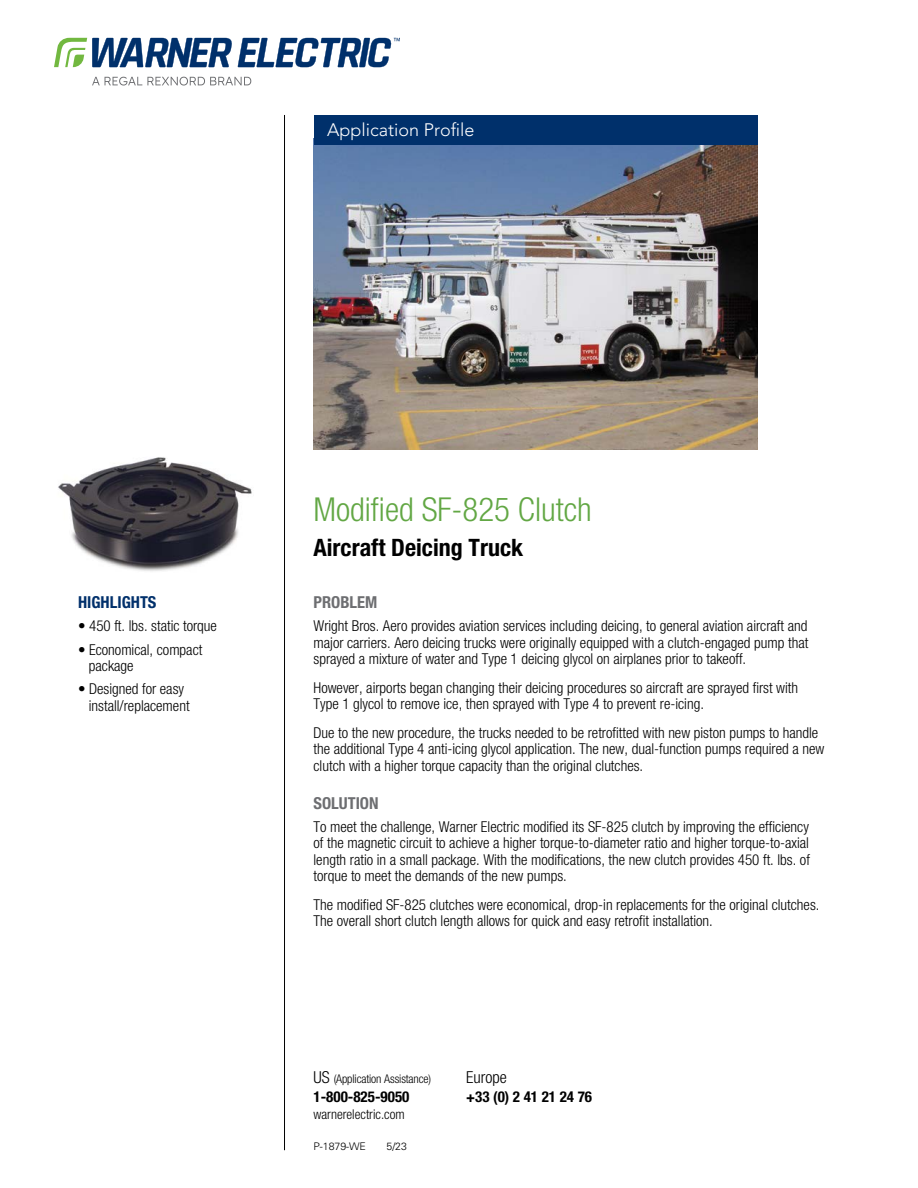
<style>
.page{position:relative;width:918px;height:1188px;background:#fff}
.page>*{position:absolute;margin:0;border:0;box-sizing:border-box;transform-origin:0 0}
.t1{font:300 condensed 33px "Helvetica Neue LT Std";color:#62a744}
.t2{font:700 condensed 24px "Helvetica Neue LT Std";color:#000}
.t3{font:300 18px "Avenir LT Std";color:#fff}
.t4{font:700 condensed 16.5px "Helvetica Neue LT Std";color:#6d6e71}
.t5{font:700 condensed 16.5px "Helvetica Neue LT Std";color:#00306b}
.t6{font:300 condensed 16.5px "Helvetica Neue LT Std";color:#000}
.t7{font:300 condensed 15px/16.5px "Helvetica Neue LT Std";color:#000}
.t8{font:700 condensed 15px "Helvetica Neue LT Std";color:#000}
.t9{font:300 condensed 13.5px "Helvetica Neue LT Std";color:#000}
.t10{font:300 condensed 12px "Helvetica Neue LT Std";letter-spacing:-.01em;color:#000}
.t11{font:300 10.5px "Univers LT Std";color:#000}
.s1{font-size:16.5px}
</style>
<div class="page">
<img style="left:314px;top:144px;width:443px;height:306px">
<div style="left:314px;top:115px;width:443px;height:29px;background:#00306b"></div>
<hr style="left:284px;top:115px;width:1px;height:1035px;background:#000">
<img style="left:58px;top:457px;width:194px;height:114px">
<svg style="left:92px;top:77px;width:159px;height:9px"></svg>
<svg style="left:54px;top:38px;width:178px;height:29px"></svg>
<svg style="left:238px;top:38px;width:162px;height:29px"></svg>
<p class="t3" style="left:327px;top:120px;width:149px">Application Profile</p>
<p class="t5" style="left:78px;top:592px;width:80px">HIGHLIGHTS</p>
<p class="t7" style="left:78px;top:618px;width:140px">• 450 ft. lbs. static torque</p>
<p class="t7" style="left:89px;top:641px;width:115px;text-indent:-11px">• Economical, compact package</p>
<p class="t7" style="left:89px;top:681px;width:102px;text-indent:-11px">• Designed for easy install/replacement</p>
<p class="t1" style="left:314px;top:490px;width:280px">Modified SF-825 Clutch</p>
<p class="t2" style="left:314px;top:533px;width:211px">Aircraft Deicing Truck</p>
<p class="t4" style="left:314px;top:592px;width:65px">PROBLEM</p>
<p class="t7" style="left:314px;top:618px;width:496px;text-align:justify">Wright Bros. Aero provides aviation services including deicing, to general aviation aircraft and major carriers. Aero deicing trucks were originally equipped with a clutch-engaged pump that sprayed a mixture of water and Type 1 deicing glycol on airplanes prior to takeoff.</p>
<p class="t7" style="left:314px;top:679px;width:486px">However, airports began changing their deicing procedures so aircraft are sprayed first with<br>Type 1 glycol to remove ice, then sprayed with Type 4 to prevent re-icing.</p>
<p class="t7" style="left:314px;top:724px;width:512px">Due to the new procedure, the trucks needed to be retrofitted with new piston pumps to handle the additional Type 4 anti-icing glycol application. The new, dual-function pumps required a new clutch with a higher torque capacity than the original clutches.</p>
<p class="t4" style="left:314px;top:793px;width:67px">SOLUTION</p>
<p class="t7" style="left:314px;top:818px;width:498px;text-align:justify">To meet the challenge, Warner Electric modified its SF-825 clutch by improving the efficiency of the magnetic circuit to achieve a higher torque-to-diameter ratio and higher torque-to-axial length ratio in a small package. With the modifications, the new clutch provides 450 ft. lbs. of torque to meet the demands of the new pumps.</p>
<p class="t7" style="left:314px;top:896px;width:507px">The modified SF-825 clutches were economical, drop-in replacements for the original clutches.<br>The overall short clutch length allows for quick and easy retrofit installation.</p>
<p class="t10" style="left:314px;top:1072px;width:119px"><span class="s1">US</span> (Application Assistance)</p>
<p class="t8" style="left:314px;top:1088px;width:97px">1-800-825-9050</p>
<p class="t9" style="left:314px;top:1106px;width:93px">warnerelectric.com</p>
<p class="t11" style="left:314px;top:1140px;width:54px">P-1879-WE</p>
<p class="t11" style="left:387px;top:1140px;width:22px">5/23</p>
<p class="t6" style="left:466px;top:1067px;width:42px">Europe</p>
<p class="t8" style="left:466px;top:1088px;width:127px">+33 (0) 2 41 21 24 76</p>
</div>
